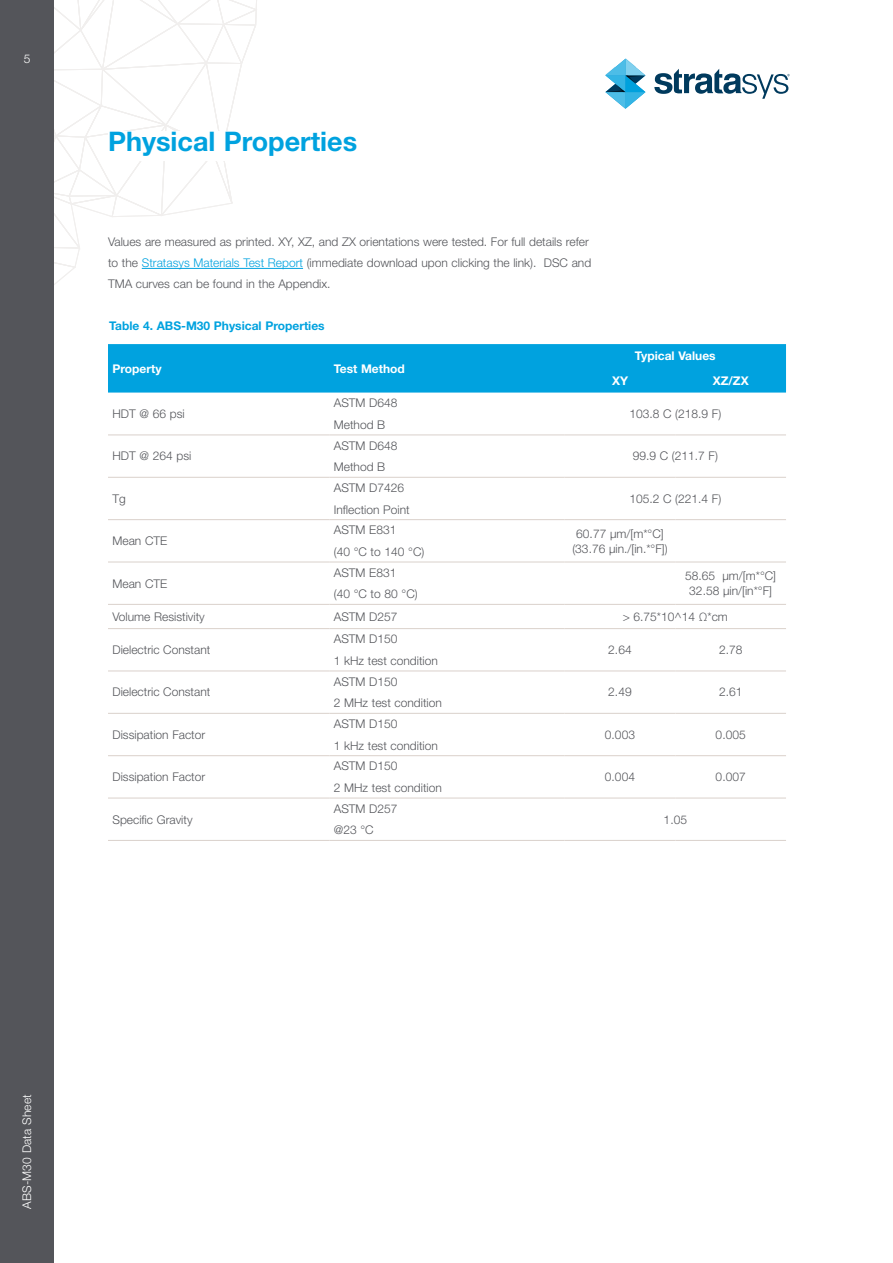
<style>
.page{position:relative;width:893px;height:1263px;background:#fff}
.page>*{position:absolute;margin:0;border:0;box-sizing:border-box;transform-origin:0 0}
.t1{font:700 27px "Helvetica Neue LT Std";color:#00a2df}
.t2{font:300 12px/21.8px "Helvetica Neue LT Std";color:#54555a}
.t3{font:700 12px "Helvetica Neue LT Std";color:#fff}
.t4{font:700 12px "Helvetica Neue LT Std";color:#00a2df}
.t5{font:300 12px "Helvetica Neue LT Std";letter-spacing:.015em;color:#fff}
.s1{color:#00a2df}
</style>
<div class="page">
<svg style="left:54px;top:0;width:203px;height:285px"></svg>
<div style="left:0;top:0;width:54px;height:1263px;background:#54555a"></div>
<svg style="left:605px;top:59px;width:40px;height:50px"></svg>
<svg style="left:654px;top:69px;width:136px;height:30px"></svg>
<div style="left:108px;top:238px;width:495px;height:158px;background:#fff"></div>
<hr style="left:142px;top:268px;width:161px;height:1px;background:#00a2df">
<div style="left:108px;top:132px;width:396px;height:29px;background:#fff"></div>
<div style="left:108px;top:344px;width:678px;height:49px;background:#00a2df"></div>
<hr style="left:108px;top:435px;width:221px;height:1px;background:#dad1cb">
<hr style="left:329px;top:435px;width:236px;height:1px;background:#dad1cb">
<hr style="left:565px;top:435px;width:110px;height:1px;background:#dad1cb">
<hr style="left:675px;top:435px;width:111px;height:1px;background:#dad1cb">
<hr style="left:108px;top:477px;width:221px;height:1px;background:#dad1cb">
<hr style="left:329px;top:477px;width:236px;height:1px;background:#dad1cb">
<hr style="left:565px;top:477px;width:110px;height:1px;background:#dad1cb">
<hr style="left:675px;top:477px;width:111px;height:1px;background:#dad1cb">
<hr style="left:108px;top:519px;width:221px;height:1px;background:#dad1cb">
<hr style="left:329px;top:519px;width:236px;height:1px;background:#dad1cb">
<hr style="left:565px;top:519px;width:110px;height:1px;background:#dad1cb">
<hr style="left:675px;top:519px;width:111px;height:1px;background:#dad1cb">
<hr style="left:108px;top:562px;width:221px;height:1px;background:#dad1cb">
<hr style="left:329px;top:562px;width:236px;height:1px;background:#dad1cb">
<hr style="left:565px;top:562px;width:110px;height:1px;background:#dad1cb">
<hr style="left:675px;top:562px;width:111px;height:1px;background:#dad1cb">
<hr style="left:108px;top:604px;width:221px;height:1px;background:#dad1cb">
<hr style="left:329px;top:604px;width:236px;height:1px;background:#dad1cb">
<hr style="left:565px;top:604px;width:110px;height:1px;background:#dad1cb">
<hr style="left:675px;top:604px;width:111px;height:1px;background:#dad1cb">
<hr style="left:108px;top:628px;width:221px;height:1px;background:#dad1cb">
<hr style="left:329px;top:628px;width:236px;height:1px;background:#dad1cb">
<hr style="left:565px;top:628px;width:110px;height:1px;background:#dad1cb">
<hr style="left:675px;top:628px;width:111px;height:1px;background:#dad1cb">
<hr style="left:108px;top:671px;width:221px;height:1px;background:#dad1cb">
<hr style="left:329px;top:671px;width:236px;height:1px;background:#dad1cb">
<hr style="left:565px;top:671px;width:110px;height:1px;background:#dad1cb">
<hr style="left:675px;top:671px;width:111px;height:1px;background:#dad1cb">
<hr style="left:108px;top:713px;width:221px;height:1px;background:#dad1cb">
<hr style="left:329px;top:713px;width:236px;height:1px;background:#dad1cb">
<hr style="left:565px;top:713px;width:110px;height:1px;background:#dad1cb">
<hr style="left:675px;top:713px;width:111px;height:1px;background:#dad1cb">
<hr style="left:108px;top:755px;width:221px;height:1px;background:#dad1cb">
<hr style="left:329px;top:755px;width:236px;height:1px;background:#dad1cb">
<hr style="left:565px;top:755px;width:110px;height:1px;background:#dad1cb">
<hr style="left:675px;top:755px;width:111px;height:1px;background:#dad1cb">
<hr style="left:108px;top:798px;width:221px;height:1px;background:#dad1cb">
<hr style="left:108px;top:840px;width:221px;height:1px;background:#dad1cb">
<hr style="left:329px;top:798px;width:236px;height:1px;background:#dad1cb">
<hr style="left:565px;top:798px;width:110px;height:1px;background:#dad1cb">
<hr style="left:675px;top:798px;width:111px;height:1px;background:#dad1cb">
<hr style="left:565px;top:840px;width:110px;height:1px;background:#dad1cb">
<hr style="left:675px;top:840px;width:111px;height:1px;background:#dad1cb">
<hr style="left:329px;top:840px;width:236px;height:1px;background:#dad1cb">
<p class="t5" style="left:24px;top:51px;width:8px">5</p>
<h1 class="t1" style="left:108px;top:125px;width:251px">Physical Properties</h1>
<p class="t2" style="left:108px;top:231px;width:485px;line-height:21px">Values are measured as printed. XY, XZ, and ZX orientations were tested. For full details refer to the <span class="s1">Stratasys Materials Test Report</span> (immediate download upon clicking the link). DSC and<br>TMA curves can be found in the Appendix.</p>
<p class="t4" style="left:109px;top:318px;width:217px">Table 4. ABS-M30 Physical Properties</p>
<p class="t3" style="left:112px;top:361px;width:51px">Property</p>
<p class="t3" style="left:334px;top:361px;width:73px">Test Method</p>
<p class="t3" style="left:635px;top:349px;width:82px">Typical Values</p>
<p class="t3" style="left:612px;top:373px;width:18px">XY</p>
<p class="t3" style="left:713px;top:373px;width:38px">XZ/ZX</p>
<p class="t2" style="left:113px;top:403px;width:74px">HDT @ 66 psi</p>
<p class="t2" style="left:334px;top:392px;width:65px">ASTM D648<br>Method B</p>
<p class="t2" style="left:629px;top:403px;width:93px">103.8 C (218.9 F)</p>
<p class="t2" style="left:113px;top:445px;width:80px">HDT @ 264 psi</p>
<p class="t2" style="left:334px;top:434px;width:65px">ASTM D648<br>Method B</p>
<p class="t2" style="left:633px;top:445px;width:87px">99.9 C (211.7 F)</p>
<p class="t2" style="left:113px;top:487px;width:15px">Tg</p>
<p class="t2" style="left:334px;top:476px;width:77px">ASTM D7426<br>Inflection Point</p>
<p class="t2" style="left:629px;top:487px;width:93px">105.2 C (221.4 F)</p>
<p class="t2" style="left:113px;top:530px;width:56px">Mean CTE</p>
<p class="t2" style="left:334px;top:519px;width:92px">ASTM E831<br>(40 °C to 140 °C)</p>
<p class="t2" style="left:572px;top:526px;width:97px;line-height:15px;text-align:center">60.77 µm/[m*°C] (33.76 µin./[in.*°F])</p>
<p class="t2" style="left:112px;top:572px;width:56px">Mean CTE</p>
<p class="t2" style="left:334px;top:561px;width:85px">ASTM E831<br>(40 °C to 80 °C)</p>
<p class="t2" style="left:685px;top:568px;width:93px;line-height:15px;text-align:center">58.65 µm/[m*°C]<br>32.58 µin/[in*°F]</p>
<p class="t2" style="left:112px;top:605px;width:94px">Volume Resistivity</p>
<p class="t2" style="left:334px;top:605px;width:65px">ASTM D257</p>
<p class="t2" style="left:623px;top:605px;width:107px">&gt; 6.75*10^14 Ω*cm</p>
<p class="t2" style="left:112px;top:639px;width:99px">Dielectric Constant</p>
<p class="t2" style="left:334px;top:628px;width:106px">ASTM D150<br>1 kHz test condition</p>
<p class="t2" style="left:608px;top:639px;width:25px">2.64</p>
<p class="t2" style="left:719px;top:639px;width:25px">2.78</p>
<p class="t2" style="left:112px;top:681px;width:99px">Dielectric Constant</p>
<p class="t2" style="left:334px;top:670px;width:110px">ASTM D150<br>2 MHz test condition</p>
<p class="t2" style="left:608px;top:681px;width:25px">2.49</p>
<p class="t2" style="left:719px;top:681px;width:25px">2.61</p>
<p class="t2" style="left:112px;top:723px;width:94px">Dissipation Factor</p>
<p class="t2" style="left:334px;top:712px;width:106px">ASTM D150<br>1 kHz test condition</p>
<p class="t2" style="left:605px;top:723px;width:32px">0.003</p>
<p class="t2" style="left:716px;top:723px;width:32px">0.005</p>
<p class="t2" style="left:112px;top:766px;width:94px">Dissipation Factor</p>
<p class="t2" style="left:334px;top:755px;width:110px">ASTM D150<br>2 MHz test condition</p>
<p class="t2" style="left:605px;top:766px;width:32px">0.004</p>
<p class="t2" style="left:716px;top:766px;width:32px">0.007</p>
<p class="t2" style="left:112px;top:808px;width:82px">Specific Gravity</p>
<p class="t2" style="left:334px;top:797px;width:65px">ASTM D257 @23 °C</p>
<p class="t2" style="left:664px;top:808px;width:25px">1.05</p>
<p class="t5" style="left:20px;top:1209px;width:116px;rotate:-90deg">ABS-M30 Data Sheet</p>
</div>
